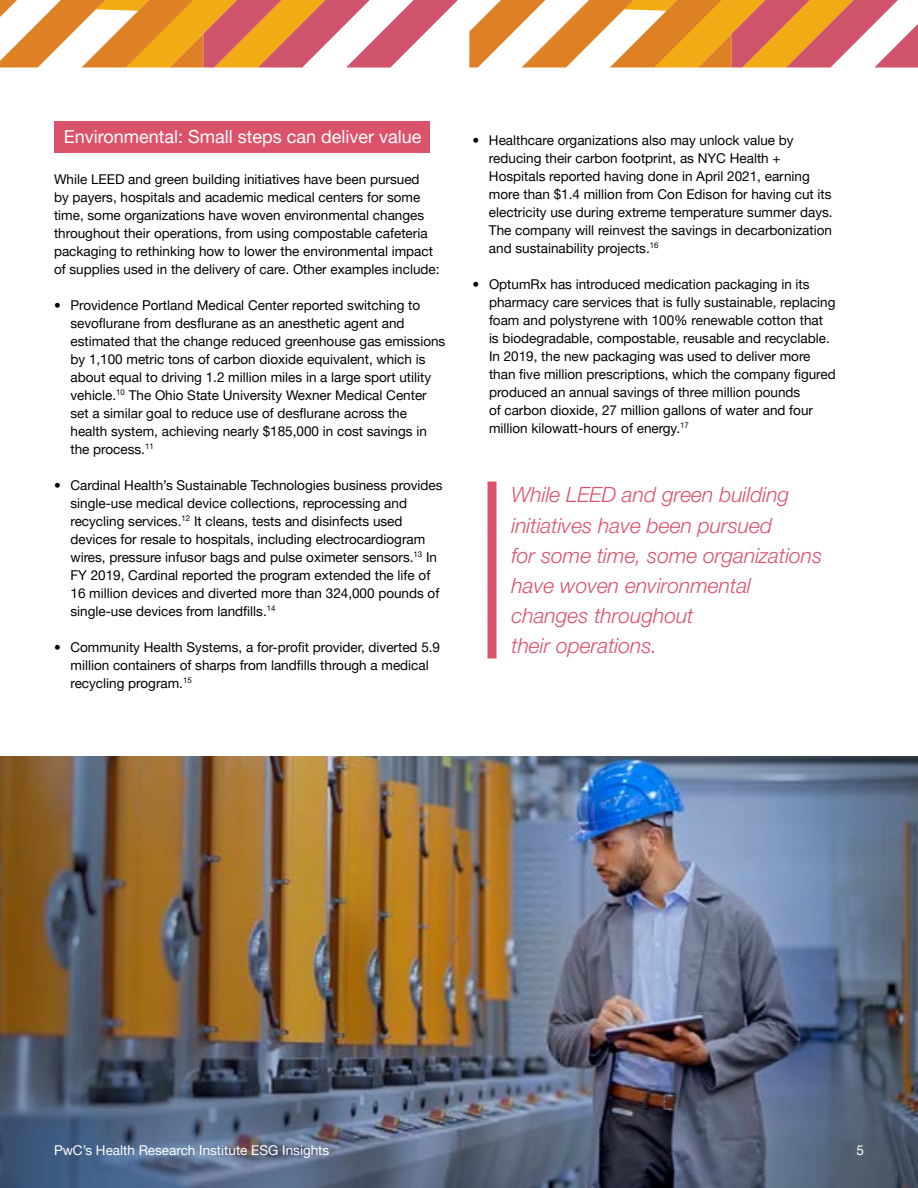
<style>
.page{position:relative;width:918px;height:1188px;background:#fff}
.page>*{position:absolute;margin:0;border:0;box-sizing:border-box;transform-origin:0 0}
.t1{font:italic 300 21px/30px "Helvetica Neue LT Pro";color:#db536a}
.t2{font:18px "Helvetica Neue LT Pro";color:#fff}
.t3{font:13.5px/18px "Helvetica Neue LT Pro";color:#000}
.t4{font:13.5px "Helvetica Neue LT Pro";color:#fff}
</style>
<div class="page">
<svg style="left:0;top:0;width:458px;height:68px"></svg>
<svg style="left:469px;top:0;width:449px;height:68px"></svg>
<div style="left:54px;top:122px;width:376px;height:31px;background:#db536a"></div>
<img style="left:0;top:756px;width:918px;height:432px">
<div style="left:488px;top:481px;width:8px;height:177px;background:#db536a"></div>
<h2 class="t2" style="left:64px;top:126px;width:359px">Environmental: Small steps can deliver value</h2>
<p class="t3" style="left:54px;top:170px;width:387px">While LEED and green building initiatives have been pursued<br>by payers, hospitals and academic medical centers for some time, some organizations have woven environmental changes throughout their operations, from using compostable cafeteria packaging to rethinking how to lower the environmental impact of supplies used in the delivery of care. Other examples include:</p>
<p class="t3" style="left:70px;top:296px;width:376px;text-indent:-16px">• Providence Portland Medical Center reported switching to sevoflurane from desflurane as an anesthetic agent and estimated that the change reduced greenhouse gas emissions by 1,100 metric tons of carbon dioxide equivalent, which is about equal to driving 1.2 million miles in a large sport utility vehicle.<sup>10</sup> The Ohio State University Wexner Medical Center set a similar goal to reduce use of desflurane across the health system, achieving nearly $185,000 in cost savings in the process.<sup>11</sup></p>
<p class="t3" style="left:70px;top:476px;width:374px;text-indent:-16px">• Cardinal Health’s Sustainable Technologies business provides single-use medical device collections, reprocessing and recycling services.<sup>12</sup> It cleans, tests and disinfects used devices for resale to hospitals, including electrocardiogram wires, pressure infusor bags and pulse oximeter sensors.<sup>13</sup> In FY 2019, Cardinal reported the program extended the life of 16 million devices and diverted more than 324,000 pounds of single-use devices from landfills.<sup>14</sup></p>
<p class="t3" style="left:70px;top:638px;width:371px;text-indent:-16px">• Community Health Systems, a for-profit provider, diverted 5.9 million containers of sharps from landfills through a medical recycling program.<sup>15</sup></p>
<p class="t3" style="left:489px;top:131px;width:345px;text-indent:-16px">• Healthcare organizations also may unlock value by reducing their carbon footprint, as NYC Health + Hospitals reported having done in April 2021, earning more than $1.4 million from Con Edison for having cut its electricity use during extreme temperature summer days.<br>The company will reinvest the savings in decarbonization and sustainability projects.<sup>16</sup></p>
<p class="t3" style="left:489px;top:275px;width:348px;text-indent:-16px">• OptumRx has introduced medication packaging in its pharmacy care services that is fully sustainable, replacing foam and polystyrene with 100% renewable cotton that is biodegradable, compostable, reusable and recyclable.<br>In 2019, the new packaging was used to deliver more than five million prescriptions, which the company figured produced an annual savings of three million pounds<br>of carbon dioxide, 27 million gallons of water and four million kilowatt-hours of energy.<sup>17</sup></p>
<h1 class="t1" style="left:512px;top:480px;width:312px">While LEED and green building initiatives have been pursued<br>for some time, some organizations have woven environmental changes throughout<br>their operations.</h1>
<p class="t4" style="left:54px;top:1141px;width:277px">PwC’s Health Research Institute ESG Insights</p>
<p class="t4" style="left:856px;top:1141px;width:9px">5</p>
</div>
